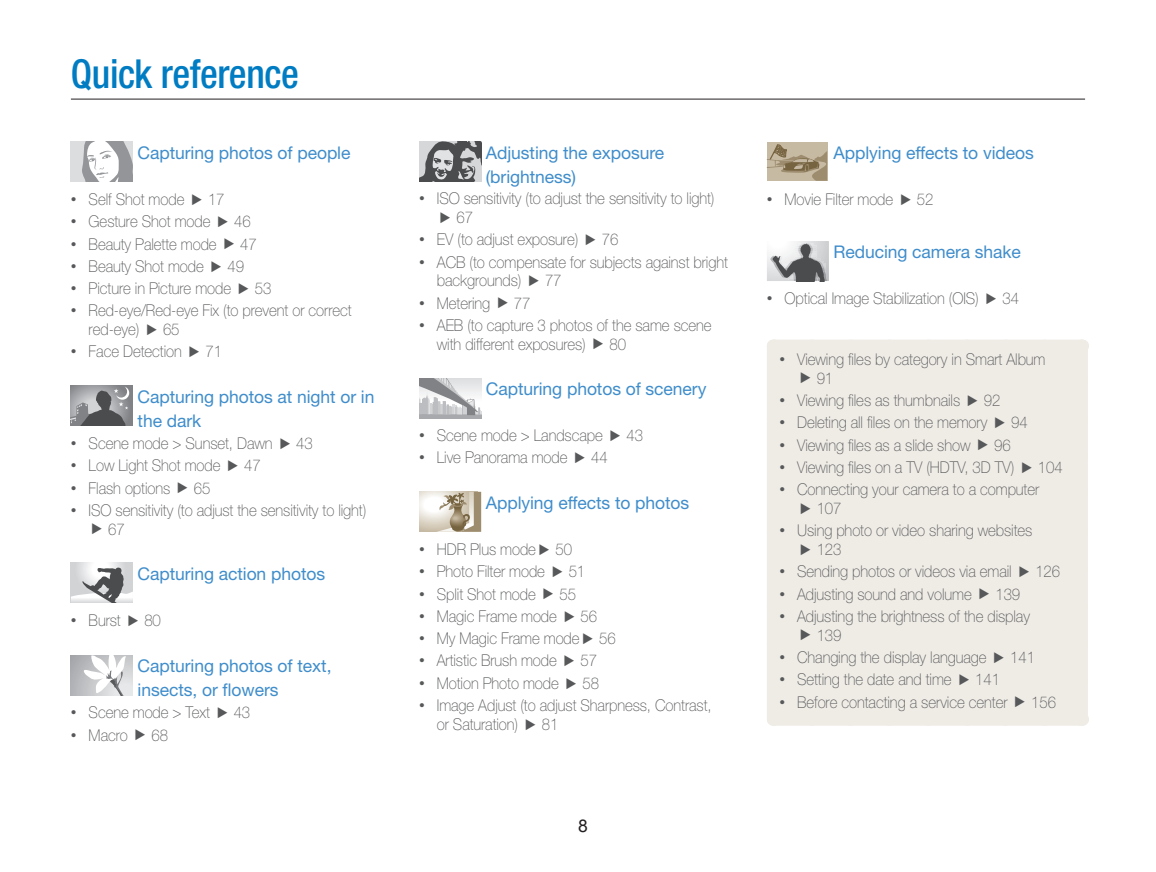
<style>
.page{position:relative;width:1156px;height:872px;background:#fff}
.page>*{position:absolute;margin:0;border:0;box-sizing:border-box;transform-origin:0 0}
.t1{font:500 condensed 40px "Helvetica Neue";letter-spacing:-.01em;color:#007cc2;scale:.96 1}
.t2{font:17.5px/23.8px "Helvetica Neue";letter-spacing:-.005em;color:#3f8dcb}
.t3{font:17.5px "Arial";color:#231f20}
.t4{font:100 16.25px/18.8px "Helvetica Neue";letter-spacing:-.005em;color:#57585a;scale:.92 1}
.s1{font-family:"Arial";font-weight:400}
</style>
<div class="page">
<hr style="left:71px;top:99px;width:1013px;height:1px;background:#231f20">
<svg style="left:71px;top:142px;width:62px;height:40px"></svg>
<div style="left:71px;top:386px;width:62px;height:40px;background:#808285"></div>
<svg style="left:71px;top:387px;width:58px;height:39px"></svg>
<svg style="left:71px;top:563px;width:62px;height:4px"></svg>
<svg style="left:71px;top:567px;width:62px;height:36px"></svg>
<svg style="left:71px;top:655px;width:62px;height:40px"></svg>
<svg style="left:83px;top:655px;width:44px;height:40px"></svg>
<svg style="left:419px;top:142px;width:62px;height:40px"></svg>
<svg style="left:419px;top:378px;width:62px;height:40px"></svg>
<svg style="left:419px;top:492px;width:17px;height:40px"></svg>
<svg style="left:436px;top:492px;width:45px;height:40px"></svg>
<div style="left:766px;top:142px;width:61px;height:39px;background:#c6baa3"></div>
<svg style="left:766px;top:143px;width:61px;height:38px"></svg>
<svg style="left:767px;top:241px;width:61px;height:41px"></svg>
<div style="left:773px;top:346px;width:308px;height:373px;background:#efece6"></div>
<div style="left:773px;top:339px;width:308px;height:13px;background:#efece6"></div>
<div style="left:766px;top:346px;width:13px;height:373px;background:#efece6"></div>
<div style="left:1075px;top:346px;width:12px;height:373px;background:#efece6"></div>
<div style="left:773px;top:713px;width:308px;height:12px;background:#efece6"></div>
<svg style="left:813px;top:339px;width:249px;height:1px"></svg>
<svg style="left:766px;top:364px;width:1px;height:318px"></svg>
<h1 class="t1" style="left:71px;top:59px;width:239px">Quick reference</h1>
<p class="t2" style="left:138px;top:143px;width:214px">Capturing photos of people</p>
<p class="t4" style="left:71px;top:191px;width:125px"><span class="s1">•</span> Self Shot mode</p>
<p class="t4" style="left:208px;top:191px;width:19px">17</p>
<p class="t4" style="left:71px;top:213px;width:153px"><span class="s1">•</span> Gesture Shot mode</p>
<p class="t4" style="left:234px;top:213px;width:19px">46</p>
<p class="t4" style="left:71px;top:236px;width:160px"><span class="s1">•</span> Beauty Palette mode</p>
<p class="t4" style="left:240px;top:236px;width:19px">47</p>
<p class="t4" style="left:71px;top:258px;width:146px"><span class="s1">•</span> Beauty Shot mode</p>
<p class="t4" style="left:227px;top:258px;width:19px">49</p>
<p class="t4" style="left:71px;top:280px;width:176px"><span class="s1">•</span> Picture in Picture mode</p>
<p class="t4" style="left:255px;top:280px;width:19px">53</p>
<p class="t4" style="left:89px;top:303px;width:287px;text-indent:-18px"><span class="s1">•</span> Red-eye/Red-eye Fix (to prevent or correct red-eye)</p>
<p class="t4" style="left:163px;top:321px;width:19px">65</p>
<p class="t4" style="left:71px;top:344px;width:122px"><span class="s1">•</span> Face Detection</p>
<p class="t4" style="left:205px;top:344px;width:19px">71</p>
<p class="t2" style="left:138px;top:387px;width:238px">Capturing photos at night or in the dark</p>
<p class="t4" style="left:71px;top:435px;width:221px"><span class="s1">•</span> Scene mode &gt; Sunset, Dawn</p>
<p class="t4" style="left:296px;top:435px;width:19px">43</p>
<p class="t4" style="left:71px;top:457px;width:164px"><span class="s1">•</span> Low Light Shot mode</p>
<p class="t4" style="left:244px;top:457px;width:19px">47</p>
<p class="t4" style="left:71px;top:480px;width:109px"><span class="s1">•</span> Flash options</p>
<p class="t4" style="left:194px;top:480px;width:19px">65</p>
<p class="t4" style="left:108px;top:502px;width:282px;text-indent:-37px"><span class="s1">•</span> ISO sensitivity (to adjust the sensitivity to light)<br>67</p>
<p class="t2" style="left:138px;top:564px;width:189px">Capturing action photos</p>
<p class="t4" style="left:71px;top:612px;width:56px"><span class="s1">•</span> Burst</p>
<p class="t4" style="left:144px;top:612px;width:19px">80</p>
<p class="t2" style="left:138px;top:656px;width:195px">Capturing photos of text, insects, or flowers</p>
<p class="t4" style="left:71px;top:704px;width:153px"><span class="s1">•</span> Scene mode &gt; Text</p>
<p class="t4" style="left:234px;top:704px;width:19px">43</p>
<p class="t4" style="left:71px;top:727px;width:63px"><span class="s1">•</span> Macro</p>
<p class="t4" style="left:151px;top:727px;width:19px">68</p>
<p class="t2" style="left:485px;top:143px;width:180px">Adjusting the exposure (brightness)</p>
<p class="t4" style="left:456px;top:190px;width:282px;text-indent:-37px"><span class="s1">•</span> ISO sensitivity (to adjust the sensitivity to light)<br>67</p>
<p class="t4" style="left:419px;top:231px;width:174px"><span class="s1">•</span> EV (to adjust exposure)</p>
<p class="t4" style="left:601px;top:231px;width:19px">76</p>
<p class="t4" style="left:437px;top:254px;width:318px;text-indent:-18px"><span class="s1">•</span> ACB (to compensate for subjects against bright backgrounds)</p>
<p class="t4" style="left:545px;top:273px;width:19px">77</p>
<p class="t4" style="left:419px;top:295px;width:79px"><span class="s1">•</span> Metering</p>
<p class="t4" style="left:514px;top:295px;width:19px">77</p>
<p class="t4" style="left:437px;top:317px;width:300px;text-indent:-18px"><span class="s1">•</span> AEB (to capture 3 photos of the same scene with different exposures)</p>
<p class="t4" style="left:609px;top:336px;width:19px">80</p>
<p class="t2" style="left:485px;top:379px;width:222px">Capturing photos of scenery</p>
<p class="t4" style="left:419px;top:427px;width:201px"><span class="s1">•</span> Scene mode &gt; Landscape</p>
<p class="t4" style="left:626px;top:427px;width:19px">43</p>
<p class="t4" style="left:419px;top:450px;width:163px"><span class="s1">•</span> Live Panorama mode</p>
<p class="t4" style="left:591px;top:450px;width:19px">44</p>
<p class="t2" style="left:485px;top:493px;width:205px">Applying effects to photos</p>
<p class="t4" style="left:419px;top:541px;width:168px"><span class="s1">•</span> HDR Plus mode 50</p>
<p class="t4" style="left:419px;top:563px;width:138px"><span class="s1">•</span> Photo Filter mode</p>
<p class="t4" style="left:568px;top:563px;width:19px">51</p>
<p class="t4" style="left:419px;top:586px;width:128px"><span class="s1">•</span> Split Shot mode</p>
<p class="t4" style="left:559px;top:586px;width:19px">55</p>
<p class="t4" style="left:419px;top:608px;width:151px"><span class="s1">•</span> Magic Frame mode</p>
<p class="t4" style="left:580px;top:608px;width:19px">56</p>
<p class="t4" style="left:419px;top:630px;width:215px"><span class="s1">•</span> My Magic Frame mode 56</p>
<p class="t4" style="left:419px;top:653px;width:151px"><span class="s1">•</span> Artistic Brush mode</p>
<p class="t4" style="left:580px;top:653px;width:19px">57</p>
<p class="t4" style="left:419px;top:675px;width:153px"><span class="s1">•</span> Motion Photo mode</p>
<p class="t4" style="left:582px;top:675px;width:19px">58</p>
<p class="t4" style="left:437px;top:697px;width:300px;text-indent:-18px"><span class="s1">•</span> Image Adjust (to adjust Sharpness, Contrast, or Saturation)</p>
<p class="t4" style="left:541px;top:716px;width:19px">81</p>
<p class="t3" style="left:578px;top:815px;width:11px">8</p>
<p class="t2" style="left:833px;top:143px;width:202px">Applying effects to videos</p>
<p class="t4" style="left:766px;top:191px;width:139px"><span class="s1">•</span> Movie Filter mode</p>
<p class="t4" style="left:916px;top:191px;width:19px">52</p>
<p class="t2" style="left:833px;top:242px;width:189px">Reducing camera shake</p>
<p class="t4" style="left:766px;top:290px;width:232px"><span class="s1">•</span> Optical Image Stabilization (OIS)</p>
<p class="t4" style="left:1002px;top:290px;width:19px">34</p>
<p class="t4" style="left:816px;top:351px;width:250px;text-indent:-37px"><span class="s1">•</span> Viewing files by category in Smart Album<br>91</p>
<p class="t4" style="left:779px;top:392px;width:198px"><span class="s1">•</span> Viewing files as thumbnails</p>
<p class="t4" style="left:983px;top:392px;width:19px">92</p>
<p class="t4" style="left:779px;top:414px;width:228px"><span class="s1">•</span> Deleting all files on the memory</p>
<p class="t4" style="left:1010px;top:414px;width:19px">94</p>
<p class="t4" style="left:779px;top:437px;width:209px"><span class="s1">•</span> Viewing files as a slide show</p>
<p class="t4" style="left:993px;top:437px;width:19px">96</p>
<p class="t4" style="left:779px;top:459px;width:257px"><span class="s1">•</span> Viewing files on a TV (HDTV, 3D TV)</p>
<p class="t4" style="left:1037px;top:459px;width:28px">104</p>
<p class="t4" style="left:816px;top:481px;width:243px;text-indent:-37px"><span class="s1">•</span> Connecting your camera to a computer<br>107</p>
<p class="t4" style="left:816px;top:522px;width:236px;text-indent:-37px"><span class="s1">•</span> Using photo or video sharing websites<br>123</p>
<p class="t4" style="left:779px;top:563px;width:254px"><span class="s1">•</span> Sending photos or videos via email</p>
<p class="t4" style="left:1035px;top:563px;width:28px">126</p>
<p class="t4" style="left:779px;top:586px;width:211px"><span class="s1">•</span> Adjusting sound and volume</p>
<p class="t4" style="left:995px;top:586px;width:28px">139</p>
<p class="t4" style="left:816px;top:608px;width:233px;text-indent:-37px"><span class="s1">•</span> Adjusting the brightness of the display<br>139</p>
<p class="t4" style="left:779px;top:649px;width:227px"><span class="s1">•</span> Changing the display language</p>
<p class="t4" style="left:1009px;top:649px;width:28px">141</p>
<p class="t4" style="left:779px;top:671px;width:189px"><span class="s1">•</span> Setting the date and time</p>
<p class="t4" style="left:975px;top:671px;width:28px">141</p>
<p class="t4" style="left:779px;top:694px;width:249px"><span class="s1">•</span> Before contacting a service center</p>
<p class="t4" style="left:1030px;top:694px;width:28px">156</p>
</div>
